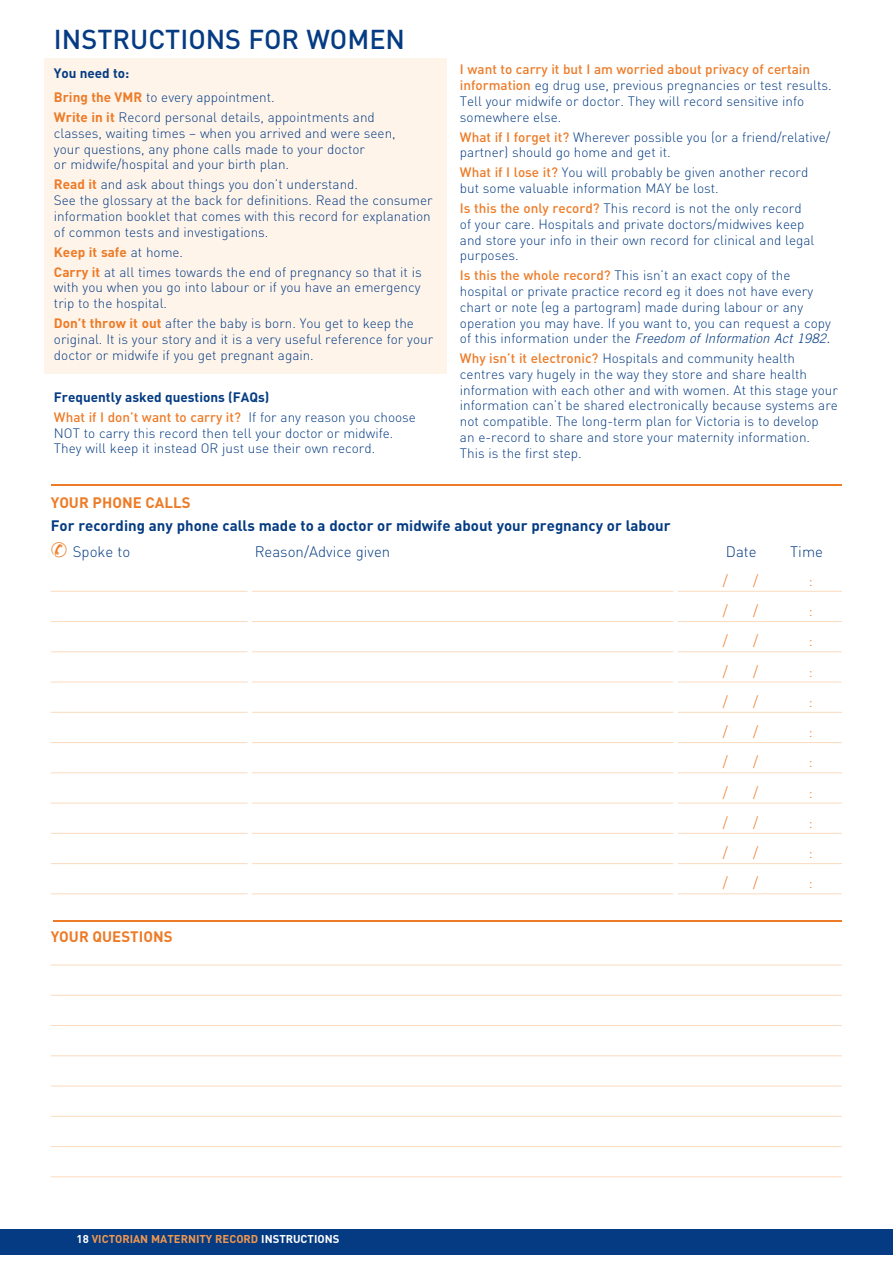
<style>
.page{position:relative;width:893px;height:1263px;background:#fff}
.page>*{position:absolute;margin:0;border:0;box-sizing:border-box;transform-origin:0 0}
.t1{font:500 27px "DIN";color:#043b82}
.t2{font:700 15px "DIN";color:#043b82}
.t3{font:300 15px "DIN";color:#043b82}
.t4{font:300 15px "DIN";color:#ed7b27}
.t5{font:700 15px "DIN";color:#ed7b27}
.t6{font:300 13.5px/15.8px "DIN";color:#043b82}
.t7{font:700 13.5px/20px "DIN";color:#043b82}
.t8{font:italic 300 13.05px "Trade Gothic";letter-spacing:.04em;color:#043b82;scale:.95 1}
.t9{font:700 11.25px "DIN";color:#f29850}
.s1{font-weight:700}
.s2{font-weight:700;color:#ed7b27}
.s3{font-weight:500;color:#ed7b27}
.s4{font-weight:300}
.s5{font-family:"DIN";font-style:normal;font-size:13.5px}
.s6{font-size:13.5px}
.s7{color:#fff}
</style>
<div class="page">
<div style="left:0;top:1229px;width:893px;height:25px;background:#043b82"></div>
<hr style="left:53px;top:920px;width:789px;height:1px;background:#ed7b27">
<hr style="left:51px;top:485px;width:791px;height:1px;background:#ed7b27">
<hr style="left:51px;top:591px;width:791px;height:1px;background:#fcdbbe">
<hr style="left:51px;top:621px;width:791px;height:1px;background:#fcdbbe">
<hr style="left:51px;top:651px;width:791px;height:1px;background:#fcdbbe">
<hr style="left:51px;top:682px;width:791px;height:1px;background:#fcdbbe">
<hr style="left:51px;top:712px;width:791px;height:1px;background:#fcdbbe">
<hr style="left:51px;top:742px;width:791px;height:1px;background:#fcdbbe">
<hr style="left:51px;top:772px;width:791px;height:1px;background:#fcdbbe">
<hr style="left:51px;top:803px;width:791px;height:1px;background:#fcdbbe">
<hr style="left:51px;top:833px;width:791px;height:1px;background:#fcdbbe">
<hr style="left:51px;top:863px;width:791px;height:1px;background:#fcdbbe">
<hr style="left:51px;top:893px;width:791px;height:1px;background:#fcdbbe">
<hr style="left:51px;top:965px;width:791px;height:1px;background:#fcdbbe">
<hr style="left:51px;top:995px;width:791px;height:1px;background:#fcdbbe">
<hr style="left:51px;top:1025px;width:791px;height:1px;background:#fcdbbe">
<hr style="left:51px;top:1055px;width:791px;height:1px;background:#fcdbbe">
<hr style="left:51px;top:1086px;width:791px;height:1px;background:#fcdbbe">
<hr style="left:51px;top:1116px;width:791px;height:1px;background:#fcdbbe">
<hr style="left:51px;top:1146px;width:791px;height:1px;background:#fcdbbe">
<hr style="left:51px;top:1176px;width:791px;height:1px;background:#fcdbbe">
<hr style="left:248px;top:573px;width:4px;height:336px;background:#fff">
<div style="left:673px;top:579px;width:5px;height:336px;background:#fff"></div>
<div style="left:44px;top:58px;width:402px;height:315px;background:#fef4ea"></div>
<h1 class="t1" style="left:54px;top:22px;width:61px">InStru</h1>
<h1 class="t1" style="left:148px;top:22px;width:258px">ctions FOR WOMEN</h1>
<p class="t6" style="left:54px;top:61px;width:222px;line-height:24.3px"><span class="s1">You need to:<br></span><span class="s2">Bring the VMR</span> to every appointment.</p>
<p class="t6" style="left:54px;top:109px;width:343px"><span class="s2">Write in it</span> Record personal details, appointments and classes, waiting times – when you arrived and were seen, your questions, any phone calls made to your doctor<br>or midwife/hospital and your birth plan.</p>
<p class="t6" style="left:54px;top:176px;width:380px"><span class="s2">Read it</span> and ask about things you don’t understand.<br>See the glossary at the back for definitions. Read the consumer information booklet that comes with this record for explanation of common tests and investigations.</p>
<p class="t6" style="left:54px;top:242px;width:369px;line-height:20px"><span class="s2">Keep it safe</span> at home.<br><span class="s2">Carry it</span> at all times towards the end of pregnancy so that it is</p>
<p class="t6" style="left:54px;top:280px;width:368px">with you when you go into labour or if you have an emergency trip to the hospital.</p>
<p class="t6" style="left:54px;top:315px;width:381px"><span class="s2">Don’t throw it out</span> after the baby is born. You get to keep the original. It is your story and it is a very useful reference for your doctor or midwife if you get pregnant again.</p>
<p class="t7" style="left:54px;top:386px;width:363px">Frequently asked questions (FAQs)<br><span class="s3">What if I don’t want to carry it?</span> <span class="s4">If for any reason you choose</span></p>
<p class="t6" style="left:54px;top:425px;width:341px">NOT to carry this record then tell your doctor or midwife.<br>They will keep it instead OR just use their own record.</p>
<p class="t6" style="left:460px;top:61px;width:373px"><span class="s3">I want to carry it but I am worried about privacy of certain information</span> eg drug use, previous pregnancies or test results.<br>Tell your midwife or doctor. They will record sensitive info somewhere else.</p>
<p class="t6" style="left:460px;top:129px;width:372px"><span class="s3">What if I forget it?</span> Wherever possible you (or a friend/relative/ partner) should go home and get it.</p>
<p class="t6" style="left:460px;top:164px;width:350px"><span class="s3">What if I lose it?</span> You will probably be given another record but some valuable information MAY be lost.</p>
<p class="t6" style="left:460px;top:200px;width:356px"><span class="s3">Is this the only record?</span> This record is not the only record of your care. H ospitals and private doctors/midwives keep and store your info in their own record for clinical and legal purposes.</p>
<p class="t6" style="left:460px;top:267px;width:373px"><span class="s3">Is this the whole record?</span> This isn’t an exact copy of the hospital or private practice record eg it does not have every chart or note (eg a partogram) made during labour or any operation you may have. If you want to, you can request a copy</p>
<p class="t8" style="left:460px;top:331px;width:391px"><span class="s5">of this information under the</span> Freedom of Information Act 1982<span class="s6">.</span></p>
<p class="t6" style="left:460px;top:350px;width:379px"><span class="s3">Why isn’t it electronic?</span> H ospitals and community health centres vary hugely in the way they store and share health information with each other and with women. At this stage your information can’t be shared electronically because systems are not compatible. The long-term plan for Victoria is to develop<br>an e-record to share and store your maternity information.<br>This is the first step.</p>
<p class="t5" style="left:51px;top:493px;width:140px">Your phone calls</p>
<p class="t2" style="left:51px;top:515px;width:621px">For recording any phone calls made to a doctor or midwife about your pregnancy or labour</p>
<p class="t3" style="left:73px;top:543px;width:59px">Spoke to</p>
<p class="t3" style="left:255px;top:543px;width:137px">Reason/Advice given</p>
<p class="t3" style="left:726px;top:543px;width:32px">Date</p>
<p class="t3" style="left:790px;top:543px;width:34px">Time</p>
<p class="t4" style="left:723px;top:571px;width:7px">/</p>
<p class="t4" style="left:753px;top:571px;width:7px">/</p>
<p class="t4" style="left:808px;top:571px;width:6px">:</p>
<p class="t4" style="left:723px;top:601px;width:7px">/</p>
<p class="t4" style="left:753px;top:601px;width:7px">/</p>
<p class="t4" style="left:808px;top:601px;width:6px">:</p>
<p class="t4" style="left:723px;top:632px;width:7px">/</p>
<p class="t4" style="left:753px;top:632px;width:7px">/</p>
<p class="t4" style="left:808px;top:632px;width:6px">:</p>
<p class="t4" style="left:723px;top:662px;width:7px">/</p>
<p class="t4" style="left:753px;top:662px;width:7px">/</p>
<p class="t4" style="left:808px;top:662px;width:6px">:</p>
<p class="t4" style="left:723px;top:692px;width:7px">/</p>
<p class="t4" style="left:753px;top:692px;width:7px">/</p>
<p class="t4" style="left:808px;top:692px;width:6px">:</p>
<p class="t4" style="left:723px;top:722px;width:7px">/</p>
<p class="t4" style="left:753px;top:722px;width:7px">/</p>
<p class="t4" style="left:808px;top:722px;width:6px">:</p>
<p class="t4" style="left:723px;top:753px;width:7px">/</p>
<p class="t4" style="left:753px;top:753px;width:7px">/</p>
<p class="t4" style="left:808px;top:753px;width:6px">:</p>
<p class="t4" style="left:723px;top:783px;width:7px">/</p>
<p class="t4" style="left:753px;top:783px;width:7px">/</p>
<p class="t4" style="left:808px;top:783px;width:6px">:</p>
<p class="t4" style="left:723px;top:813px;width:7px">/</p>
<p class="t4" style="left:753px;top:813px;width:7px">/</p>
<p class="t4" style="left:808px;top:813px;width:6px">:</p>
<p class="t4" style="left:723px;top:843px;width:7px">/</p>
<p class="t4" style="left:753px;top:843px;width:7px">/</p>
<p class="t4" style="left:808px;top:843px;width:6px">:</p>
<p class="t4" style="left:723px;top:874px;width:7px">/</p>
<p class="t4" style="left:753px;top:874px;width:7px">/</p>
<p class="t4" style="left:808px;top:874px;width:6px">:</p>
<p class="t5" style="left:51px;top:927px;width:89px">YOU R QUESTION</p>
<p class="t5" style="left:164px;top:927px;width:10px">S</p>
<p class="t9" style="left:77px;top:1231px;width:60px"><span class="s7">18</span> VICTORIAN</p>
<p class="t9" style="left:151px;top:1231px;width:189px">MATERNITY RECORD <span class="s7">instructions</span></p>
</div>
